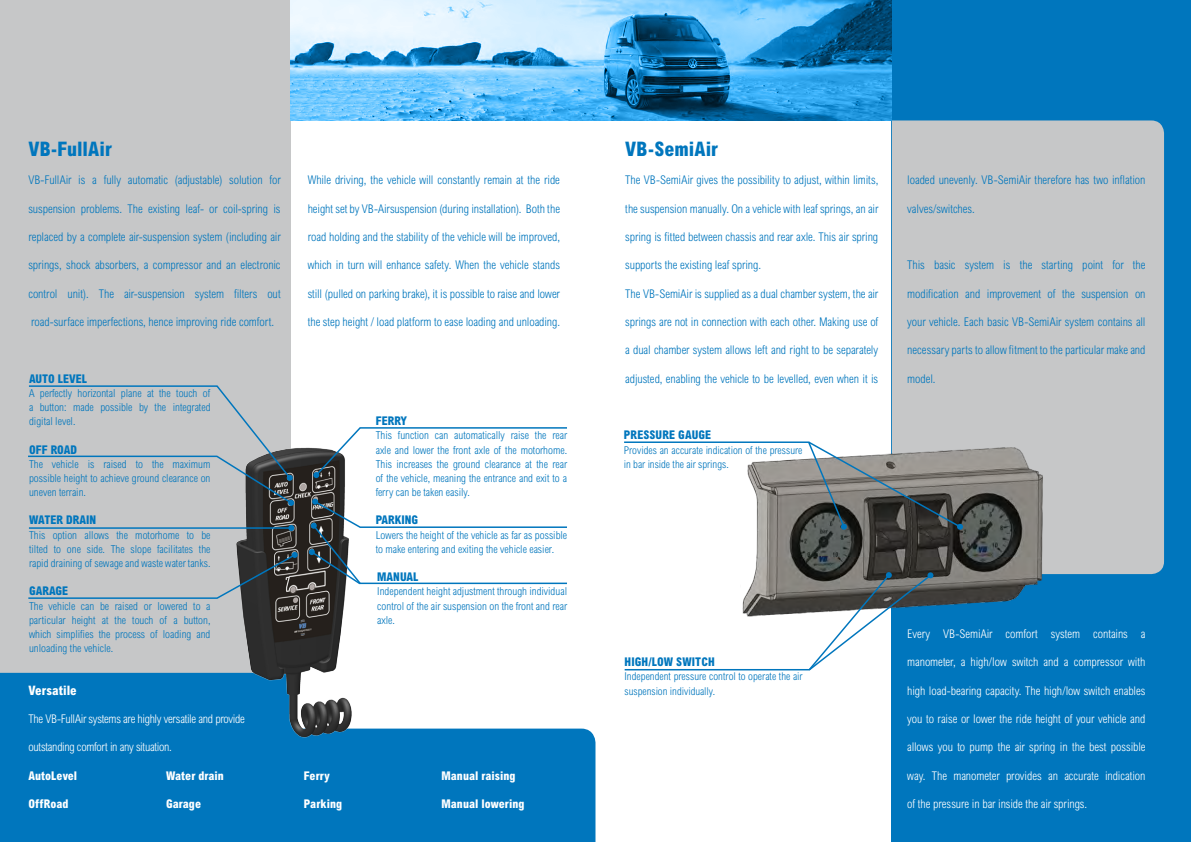
<style>
.page{position:relative;width:1191px;height:842px;background:#fff}
.page>*{position:absolute;margin:0;border:0;box-sizing:border-box;transform-origin:0 0}
.t1{font:800 condensed 20px "Arial MT Std";letter-spacing:.005em;color:#0076bd}
.t2{font:800 condensed 13px "Arial MT Std";color:#fff}
.t3{font:300 condensed 12px "Arial MT Std";letter-spacing:-.005em;color:#0076bd}
.t4{font:300 condensed 12px "Arial MT Std";letter-spacing:-.005em;color:#fff}
.t5{font:300 condensed 12px "Arial MT Std";letter-spacing:-.025em;color:#fff}
.t6{font:800 condensed 12px "Arial MT Std";color:#0076bd}
.t7{font:800 condensed 12px "Arial MT Std";letter-spacing:.005em;color:#fff}
.t8{font:300 condensed 11px/14.2px "Arial MT Std";color:#0076bd;text-align:justify}
.t9{font:300 condensed 10.8px/14.2px "Arial MT Std";color:#0076bd}
</style>
<div class="page">
<div style="left:892px;top:0;width:299px;height:842px;background:#0076bd"></div>
<div style="left:0;top:0;width:291px;height:694px;background:#c6c7c8"></div>
<div style="left:294px;top:729px;width:301px;height:113px;background:#0076bd"></div>
<div style="left:0;top:673px;width:294px;height:169px;background:#0076bd"></div>
<div style="left:891px;top:120px;width:273px;height:454px;background:#c6c7c8"></div>
<img style="left:755px;top:435px;width:300px;height:171px">
<svg style="left:291px;top:0;width:600px;height:120px;background:#64afdd"></svg>
<svg style="left:624px;top:440px;width:339px;height:90px"></svg>
<svg style="left:624px;top:572px;width:309px;height:100px"></svg>
<img style="left:210px;top:447px;width:183px;height:311px">
<hr style="left:29px;top:527px;width:262px;height:2px;background:#0076bd">
<svg style="left:288px;top:525px;width:6px;height:6px"></svg>
<svg style="left:28px;top:385px;width:266px;height:121px"></svg>
<svg style="left:313px;top:427px;width:254px;height:51px"></svg>
<svg style="left:309px;top:499px;width:258px;height:87px"></svg>
<svg style="left:28px;top:552px;width:270px;height:48px"></svg>
<h1 class="t1" style="left:28px;top:137px;width:85px">VB-FullAir</h1>
<p class="t3" style="left:28px;top:173px;width:254px">VB-FullAir is a fully automatic (adjustable) solution for</p>
<p class="t3" style="left:28px;top:202px;width:254px">suspension problems. The existing leaf- or coil-spring is</p>
<p class="t3" style="left:28px;top:230px;width:254px">replaced by a complete air-suspension system (including air</p>
<p class="t3" style="left:28px;top:258px;width:254px">springs, shock absorbers, a compressor and an electronic</p>
<p class="t3" style="left:28px;top:287px;width:254px">control unit). The air-suspension system filters out</p>
<p class="t3" style="left:31px;top:315px;width:245px">road-surface imperfections, hence improving ride comfort.</p>
<p class="t6" style="left:29px;top:371px;width:14px">AUTO</p>
<p class="t6" style="left:58px;top:371px;width:31px">LEVEL</p>
<p class="t8" style="left:29px;top:386px;width:183px">A perfectly horizontal plane at the touch of a button: made possible by the integrated digital level.</p>
<p class="t6" style="left:29px;top:442px;width:50px">OFF ROAD</p>
<p class="t8" style="left:29px;top:457px;width:183px">The vehicle is raised to the maximum possible height to achieve ground clearance on uneven terrain.</p>
<p class="t6" style="left:29px;top:513px;width:68px">Water drain</p>
<p class="t8" style="left:29px;top:528px;width:183px">This option allows the motorhome to be tilted to one side. The slope facilitates the rapid draining of sewage and waste water tanks.</p>
<p class="t6" style="left:29px;top:584px;width:40px">GARAGE</p>
<p class="t8" style="left:29px;top:598px;width:183px">The vehicle can be raised or lowered to a particular height at the touch of a button, which simplifies the process of loading and unloading the vehicle.</p>
<p class="t2" style="left:28px;top:682px;width:50px">Versatile</p>
<p class="t5" style="left:28px;top:712px;width:218px">The VB-FullAir systems are highly versatile and provide</p>
<p class="t5" style="left:28px;top:740px;width:145px">outstanding comfort in any situation.</p>
<p class="t7" style="left:28px;top:768px;width:50px">AutoLevel</p>
<p class="t7" style="left:28px;top:796px;width:42px">OffRoad</p>
<p class="t7" style="left:166px;top:768px;width:59px">Water drain</p>
<p class="t7" style="left:166px;top:796px;width:36px">Garage</p>
<p class="t3" style="left:308px;top:173px;width:254px">While driving, the vehicle will constantly remain at the ride</p>
<p class="t3" style="left:308px;top:202px;width:254px">height set by VB-Airsuspension (during installation). Both the</p>
<p class="t3" style="left:308px;top:230px;width:254px">road holding and the stability of the vehicle will be improved,</p>
<p class="t3" style="left:308px;top:258px;width:254px">which in turn will enhance safety. When the vehicle stands</p>
<p class="t3" style="left:308px;top:287px;width:254px">still (pulled on parking brake), it is possible to raise and lower</p>
<p class="t3" style="left:308px;top:315px;width:254px">the step height / load platform to ease loading and unloading.</p>
<p class="t6" style="left:376px;top:414px;width:33px">Ferry</p>
<p class="t8" style="left:376px;top:428px;width:193px">This function can automatically raise the rear axle and lower the front axle of the motorhome.<br>This increases the ground clearance at the rear of the vehicle, meaning the entrance and exit to a ferry can be taken easily.</p>
<p class="t6" style="left:376px;top:513px;width:44px">PARKIN G</p>
<p class="t8" style="left:376px;top:528px;width:193px">Lowers the height of the vehicle as far as possible to make entering and exiting the vehicle easier.</p>
<p class="t6" style="left:377px;top:570px;width:43px">MANUAL</p>
<p class="t8" style="left:377px;top:584px;width:191px">Independent height adjustment through individual control of the air suspension on the front and rear axle.</p>
<p class="t7" style="left:304px;top:768px;width:28px">Ferry</p>
<p class="t7" style="left:304px;top:796px;width:40px">Parking</p>
<p class="t7" style="left:441px;top:768px;width:76px">Manual raising</p>
<p class="t7" style="left:441px;top:796px;width:85px">Manual lowering</p>
<h1 class="t1" style="left:625px;top:137px;width:94px">VB-SemiAir</h1>
<p class="t3" style="left:625px;top:173px;width:254px">The VB-SemiAir gives the possibility to adjust, within limits,</p>
<p class="t3" style="left:625px;top:202px;width:254px">the suspension manually. On a vehicle with leaf springs, an air</p>
<p class="t3" style="left:625px;top:230px;width:254px">spring is fitted between chassis and rear axle. This air spring</p>
<p class="t3" style="left:625px;top:258px;width:137px">supports the existing leaf spring.</p>
<p class="t3" style="left:625px;top:287px;width:254px">The VB-SemiAir is supplied as a dual chamber system, the air</p>
<p class="t3" style="left:625px;top:315px;width:254px">springs are not in connection with each other. Making use of</p>
<p class="t3" style="left:625px;top:343px;width:254px">a dual chamber system allows left and right to be separately</p>
<p class="t3" style="left:625px;top:372px;width:254px">adjusted, enabling the vehicle to be levelled, even when it is</p>
<p class="t6" style="left:624px;top:428px;width:89px">Pressure gauge</p>
<p class="t9" style="left:624px;top:443px;width:180px">Provides an accurate indication of the pressure in bar inside the air springs.</p>
<p class="t3" style="left:907px;top:173px;width:240px">loaded unevenly. VB-SemiAir therefore has two inflation</p>
<p class="t3" style="left:907px;top:202px;width:69px">valves/switches.</p>
<p class="t3" style="left:907px;top:258px;width:240px">This basic system is the starting point for the</p>
<p class="t3" style="left:907px;top:287px;width:240px">modification and improvement of the suspension on</p>
<p class="t3" style="left:907px;top:315px;width:240px">your vehicle. Each basic VB-SemiAir system contains all</p>
<p class="t3" style="left:907px;top:343px;width:240px">necessary parts to allow fitment to the particular make and</p>
<p class="t3" style="left:907px;top:372px;width:30px">model.</p>
<p class="t6" style="left:624px;top:655px;width:90px">HIGH/LOW SWITCH</p>
<p class="t9" style="left:624px;top:669px;width:179px">Independent pressure control to operate the air suspension individually.</p>
<p class="t4" style="left:907px;top:627px;width:240px">Every VB-SemiAir comfort system contains a</p>
<p class="t4" style="left:907px;top:655px;width:240px">manometer, a high/low switch and a compressor with</p>
<p class="t4" style="left:907px;top:683px;width:240px">high load-bearing capacity. The high/low switch enables</p>
<p class="t4" style="left:907px;top:712px;width:240px">you to raise or lower the ride height of your vehicle and</p>
<p class="t4" style="left:907px;top:740px;width:240px">allows you to pump the air spring in the best possible</p>
<p class="t4" style="left:907px;top:768px;width:240px">way. The manometer provides an accurate indication</p>
<p class="t4" style="left:907px;top:797px;width:181px">of the pressure in bar inside the air springs.</p>
</div>
